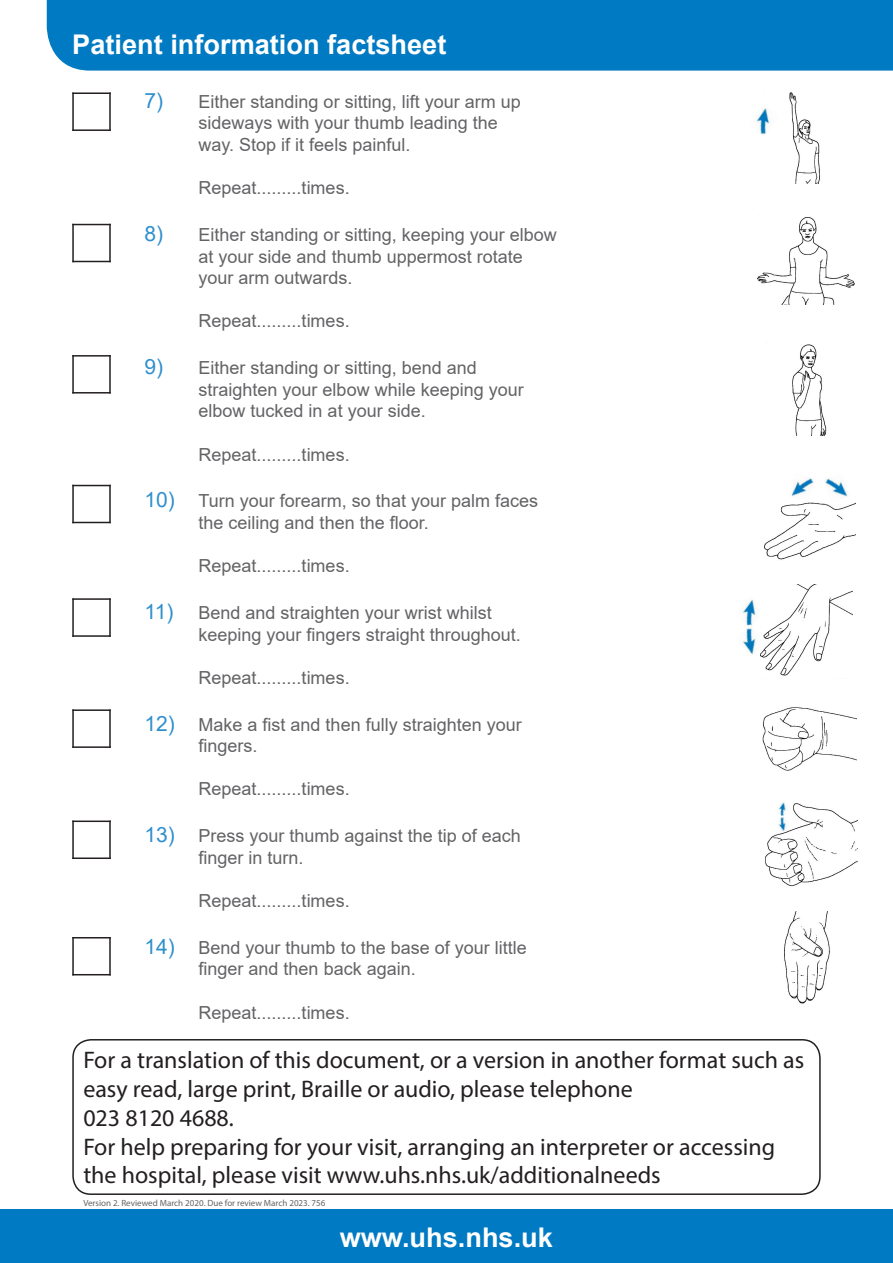
<style>
.page{position:relative;width:893px;height:1263px;background:#fff}
.page>*{position:absolute;margin:0;border:0;box-sizing:border-box;transform-origin:0 0}
.t1{font:700 27.15px "Arial";color:#fff}
.t2{font:24px/28.8px "Myriad Pro";color:#231f20}
.t3{font:18px/21.6px "Arial";color:#636366}
.t4{font:9px "Myriad Pro";color:#636366}
.s1{font-size:21px;color:#2e8fce}
</style>
<div class="page">
<img style="left:741px;top:600px;width:15px;height:24px">
<div style="left:0;top:1209px;width:893px;height:54px;background:#007ac2"></div>
<div style="left:46px;top:0;width:847px;height:71px;background:#007ac2"></div>
<div style="left:72px;top:1039px;width:749px;height:156px;border:2px solid #231f20;border-radius:18px"></div>
<img style="left:758px;top:217px;width:97px;height:87px">
<img style="left:792px;top:344px;width:35px;height:91px">
<img style="left:764px;top:503px;width:91px;height:57px">
<img style="left:762px;top:585px;width:90px;height:91px">
<img style="left:762px;top:707px;width:94px;height:64px">
<img style="left:765px;top:803px;width:92px;height:84px">
<img style="left:784px;top:911px;width:46px;height:93px">
<img style="left:825px;top:478px;width:23px;height:19px">
<img style="left:791px;top:478px;width:24px;height:25px">
<img style="left:741px;top:624px;width:26px;height:33px">
<img style="left:774px;top:802px;width:18px;height:13px">
<img style="left:774px;top:815px;width:18px;height:17px">
<img style="left:789px;top:92px;width:31px;height:92px">
<img style="left:755px;top:108px;width:15px;height:27px">
<hr style="left:72px;top:92px;width:2px;height:39px;background:#231f20">
<hr style="left:109px;top:92px;width:2px;height:39px;background:#231f20">
<hr style="left:72px;top:92px;width:39px;height:2px;background:#231f20">
<hr style="left:72px;top:129px;width:39px;height:2px;background:#231f20">
<hr style="left:72px;top:224px;width:2px;height:38px;background:#231f20">
<hr style="left:109px;top:224px;width:2px;height:38px;background:#231f20">
<hr style="left:72px;top:224px;width:39px;height:1px;background:#231f20">
<hr style="left:72px;top:261px;width:39px;height:1px;background:#231f20">
<hr style="left:72px;top:355px;width:2px;height:38px;background:#231f20">
<hr style="left:109px;top:355px;width:2px;height:38px;background:#231f20">
<hr style="left:72px;top:355px;width:39px;height:2px;background:#231f20">
<hr style="left:72px;top:392px;width:39px;height:1px;background:#231f20">
<hr style="left:72px;top:485px;width:2px;height:38px;background:#231f20">
<hr style="left:109px;top:485px;width:2px;height:38px;background:#231f20">
<hr style="left:72px;top:485px;width:39px;height:1px;background:#231f20">
<hr style="left:72px;top:522px;width:39px;height:1px;background:#231f20">
<hr style="left:72px;top:598px;width:2px;height:39px;background:#231f20">
<hr style="left:109px;top:598px;width:2px;height:39px;background:#231f20">
<hr style="left:72px;top:598px;width:39px;height:2px;background:#231f20">
<hr style="left:72px;top:635px;width:39px;height:2px;background:#231f20">
<hr style="left:72px;top:709px;width:2px;height:39px;background:#231f20">
<hr style="left:109px;top:709px;width:2px;height:39px;background:#231f20">
<hr style="left:72px;top:709px;width:39px;height:2px;background:#231f20">
<hr style="left:72px;top:746px;width:39px;height:2px;background:#231f20">
<hr style="left:72px;top:820px;width:2px;height:39px;background:#231f20">
<hr style="left:109px;top:820px;width:2px;height:39px;background:#231f20">
<hr style="left:72px;top:820px;width:39px;height:2px;background:#231f20">
<hr style="left:72px;top:857px;width:39px;height:2px;background:#231f20">
<hr style="left:72px;top:937px;width:2px;height:38px;background:#231f20">
<hr style="left:109px;top:937px;width:2px;height:38px;background:#231f20">
<hr style="left:72px;top:937px;width:39px;height:1px;background:#231f20">
<hr style="left:72px;top:974px;width:39px;height:1px;background:#231f20">
<p class="t1" style="left:72px;top:25px;width:376px">Patient information factsheet</p>
<p class="t3" style="left:199px;top:91px;width:324px;text-indent:-54px"><span class="s1">7)</span> Either standing or sitting, lift your arm up sideways with your thumb leading the way. Stop if it feels painful.</p>
<p class="t3" style="left:199px;top:177px;width:153px">Repeat.........times.</p>
<p class="t3" style="left:199px;top:224px;width:360px;text-indent:-54px"><span class="s1">8)</span> Either standing or sitting, keeping your elbow at your side and thumb uppermost rotate your arm outwards.</p>
<p class="t3" style="left:199px;top:310px;width:153px">Repeat.........times.</p>
<p class="t3" style="left:145px;top:357px;width:334px"><span class="s1">9)</span> Either standing or sitting, bend and</p>
<p class="t3" style="left:199px;top:379px;width:327px">straighten your elbow while keeping your elbow tucked in at your side.</p>
<p class="t3" style="left:199px;top:443px;width:153px">Repeat.........times.</p>
<p class="t3" style="left:199px;top:490px;width:341px;text-indent:-54px"><span class="s1">10)</span> Turn your forearm, so that your palm faces the ceiling and then the floor.</p>
<p class="t3" style="left:199px;top:555px;width:153px">Repeat.........times.</p>
<p class="t3" style="left:145px;top:602px;width:349px"><span class="s1">11)</span> Bend and straighten your wrist whilst</p>
<p class="t3" style="left:199px;top:623px;width:324px">keeping your fingers straight throughout.</p>
<p class="t3" style="left:199px;top:667px;width:153px">Repeat.........times.</p>
<p class="t3" style="left:199px;top:713px;width:325px;text-indent:-54px"><span class="s1">12)</span> Make a fist and then fully straighten your fingers.</p>
<p class="t3" style="left:199px;top:778px;width:153px">Repeat.........times.</p>
<p class="t3" style="left:145px;top:825px;width:378px"><span class="s1">13)</span> Press your thumb against the tip of each</p>
<p class="t3" style="left:199px;top:847px;width:107px">finger in turn.</p>
<p class="t3" style="left:199px;top:890px;width:153px">Repeat.........times.</p>
<p class="t3" style="left:199px;top:937px;width:330px;text-indent:-54px"><span class="s1">14)</span> Bend your thumb to the base of your little finger and then back again.</p>
<p class="t3" style="left:199px;top:1001px;width:153px">Repeat.........times.</p>
<p class="t2" style="left:83px;top:1045px;width:722px">For a translation of this document, or a version in another format such as easy read, large print, Braille or audio, please telephone</p>
<p class="t2" style="left:83px;top:1103px;width:152px">023 8120 4688.</p>
<p class="t2" style="left:83px;top:1132px;width:693px">For help preparing for your visit, arranging an interpreter or accessing the hospital, please visit www.uhs.nhs.uk/additionalneeds</p>
<p class="t4" style="left:83px;top:1197px;width:244px">Version 2. Reviewed March 2020. Due for review March 2023. 756</p>
<p class="t1" style="left:340px;top:1218px;width:215px">www.uhs.nhs.uk</p>
</div>
